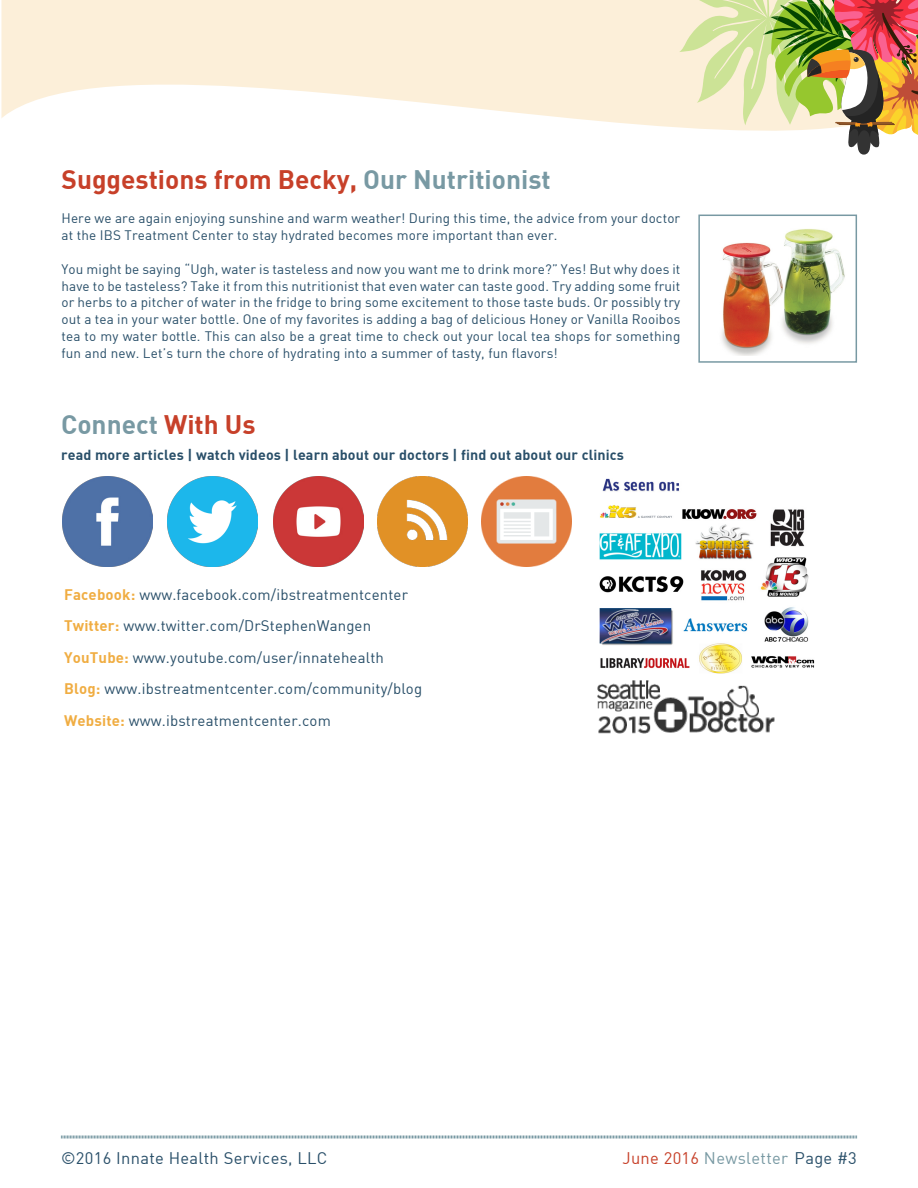
<style>
.page{position:relative;width:918px;height:1188px;background:#fff}
.page>*{position:absolute;margin:0;border:0;box-sizing:border-box;transform-origin:0 0}
.t1{font:26.25px "DIN Bold";color:#c74029}
.t2{font:26.25px "DIN Bold";color:#7899a3}
.t3{font:16.5px "DIN";letter-spacing:.02em;color:#294f69}
.t4{font:16.5px "DIN";letter-spacing:.02em;color:#7899a3}
.t5{font:15px "DIN";letter-spacing:.01em;color:#294f69}
.t6{font:14.25px "DIN Bold";letter-spacing:.01em;color:#294f69}
.t7{font:13.5px/16.8px "DIN";letter-spacing:.01em;color:#294f69}
.s1{color:#7899a3}
.s2{color:#c74029}
.s3{font-family:"DIN Bold";color:#f0ad42}
.s4{color:#294f69}
</style>
<div class="page">
<svg style="left:1px;top:0;width:856px;height:532px"></svg>
<svg style="left:61px;top:1135px;width:796px;height:4px;background:#bacbd0"></svg>
<img style="left:63px;top:476px;width:90px;height:90px">
<img style="left:167px;top:476px;width:90px;height:90px">
<img style="left:274px;top:476px;width:90px;height:90px">
<img style="left:378px;top:476px;width:90px;height:90px">
<img style="left:481px;top:476px;width:90px;height:90px">
<img style="left:596px;top:473px;width:225px;height:201px">
<img style="left:597px;top:680px;width:178px;height:54px">
<div style="left:698px;top:215px;width:159px;height:148px;background:#fff;border:2px solid #7899a3"></div>
<img style="left:721px;top:229px;width:124px;height:127px">
<svg style="left:679px;top:0;width:239px;height:155px"></svg>
<p class="t1" style="left:62px;top:163px;width:491px">Suggestions from Becky, <span class="s1">Our Nutritionist</span></p>
<p class="t7" style="left:62px;top:210px;width:620px">Here we are again enjoying sunshine and warm weather! During this time, the advice from your doctor at the IBS Treatment Center to stay hydrated becomes more important than ever.</p>
<p class="t7" style="left:62px;top:260px;width:620px;text-align:justify">You might be saying “Ugh, water is tasteless and now you want me to drink more?” Yes! But why does it have to be tasteless? Take it from this nutritionist that even water can taste good. Try adding some fruit or herbs to a pitcher of water in the fridge to bring some excitement to those taste buds. Or possibly try out a tea in your water bottle. One of my favorites is adding a bag of delicious Honey or Vanilla Rooibos tea to my water bottle. This can also be a great time to check out your local tea shops for something fun and new. Let’s turn the chore of hydrating into a summer of tasty, fun flavors!</p>
<p class="t2" style="left:61px;top:407px;width:196px">Connect <span class="s2">With Us</span></p>
<p class="t6" style="left:61px;top:445px;width:564px">read more articles | watch videos | learn about our doctors | find out about our clinics</p>
<p class="t5" style="left:64px;top:585px;width:345px"><span class="s3">Facebook:</span> www.facebook.com/ibstreatmentcenter</p>
<p class="t5" style="left:64px;top:616px;width:309px"><span class="s3">Twitter:</span> www.twitter.com/DrStephenWangen</p>
<p class="t5" style="left:64px;top:648px;width:321px"><span class="s3">YouTube:</span> www.youtube.com/user/innatehealth</p>
<p class="t5" style="left:64px;top:679px;width:360px"><span class="s3">Blog:</span> www.ibstreatmentcenter.com/community/blog</p>
<p class="t5" style="left:64px;top:711px;width:268px"><span class="s3">Website:</span> www.ibstreatmentcenter.com</p>
<p class="t3" style="left:61px;top:1148px;width:268px">©2016 Innate Health Services, LLC</p>
<p class="t4" style="left:622px;top:1148px;width:236px"><span class="s2">June 2016</span> Newsletter <span class="s4">Page #3</span></p>
</div>
